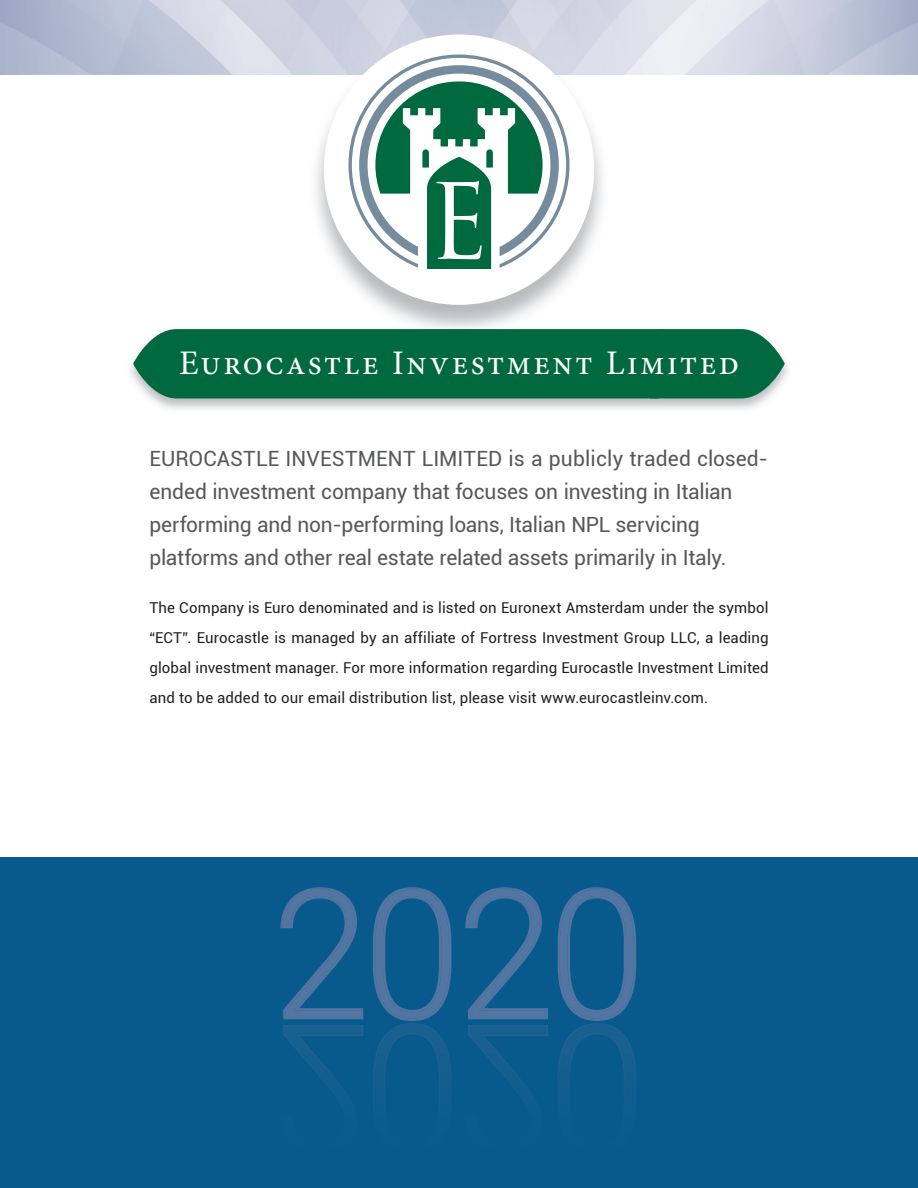
<style>
.page{position:relative;width:918px;height:1188px;background:#fff}
.page>*{position:absolute;margin:0;border:0;box-sizing:border-box;transform-origin:0 0}
.t1{font:300 180px "Roboto";color:#5375a1}
.t2{font:34.5px "Minion Pro";letter-spacing:.065em;color:#fff}
.t3{font:21px/33px "Roboto";letter-spacing:-.01em;color:#57585a}
.t4{font:15px/30px "Roboto";letter-spacing:.005em;color:#231f20;text-align:justify}
</style>
<div class="page">
<div style="left:0;top:857px;width:918px;height:331px;background:#085a8d"></div>
<img style="left:309px;top:36px;width:300px;height:291px">
<div style="left:324px;top:34px;width:270px;height:271px;background:#fff;border-radius:50%"></div>
<svg style="left:348px;top:55px;width:221px;height:213px"></svg>
<svg style="left:359px;top:65px;width:200px;height:204px"></svg>
<img style="left:130px;top:327px;width:658px;height:83px">
<div style="left:133px;top:329px;width:652px;height:69px;background:#00693f"></div>
<svg style="left:283px;top:1024px;width:352px;height:76px"></svg>
<svg style="left:282px;top:888px;width:353px;height:132px"></svg>
<h2 class="t2" style="left:179px;top:342px;width:561px">Eurocastle Investment Limited</h2>
<p class="t3" style="left:149px;top:441px;width:620px">EUROCASTLE INVESTMENT LIMITED is a publicly traded closed&shy;ended investment company that focuses on investing in Italian performing and non-performing loans, Italian NPL servicing platforms and other real estate related assets primarily in Italy.</p>
<p class="t4" style="left:149px;top:592px;width:621px">The Company is Euro denominated and is listed on Euronext Amsterdam under the symbol “ECT”. Eurocastle is managed by an affiliate of Fortress Investment Group LLC, a leading global investment manager. For more information regarding Eurocastle Investment Limited and to be added to our email distribution list, please visit www.eurocastleinv.com.</p>
<h1 class="t1" style="left:273px;top:828px;width:374px">2020</h1>
</div>
